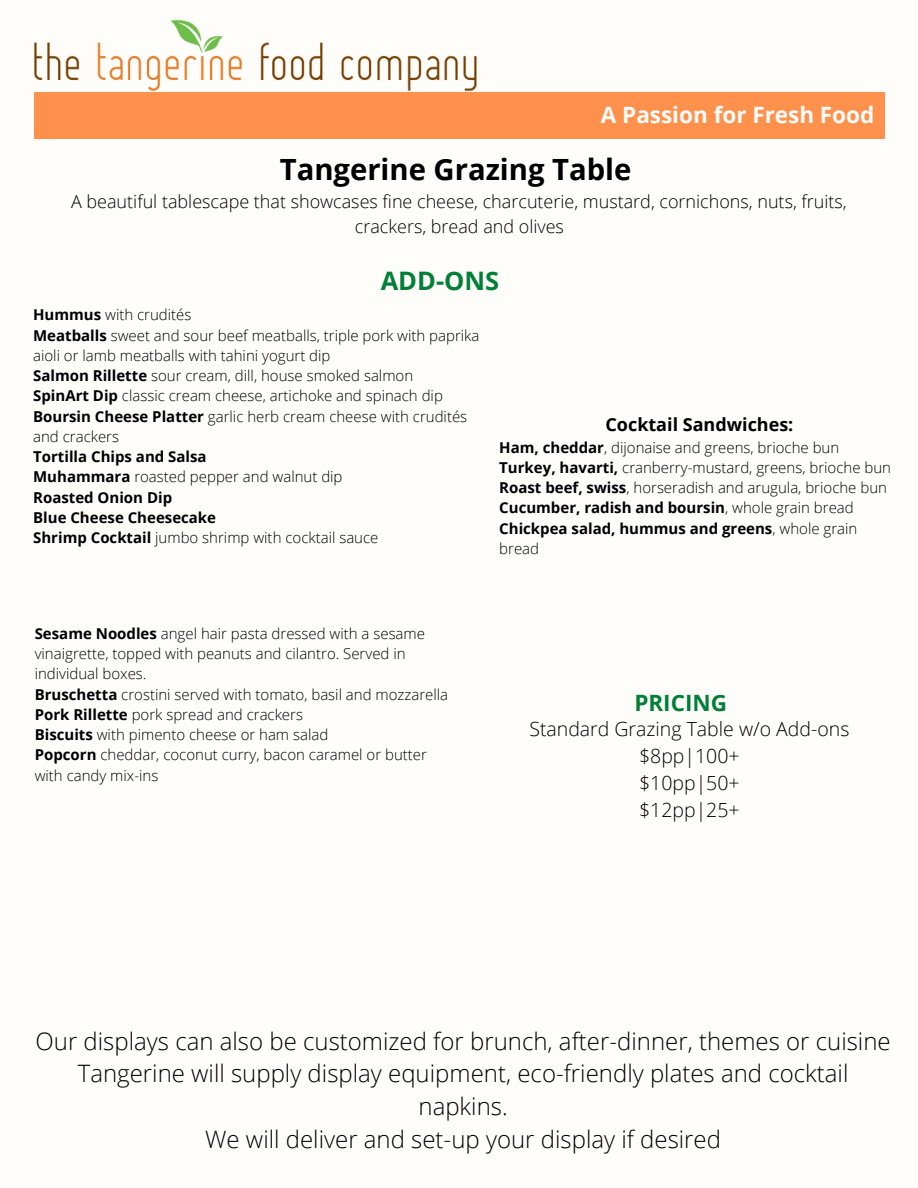
<style>
.page{position:relative;width:918px;height:1188px;background:#fffdfa}
.page>*{position:absolute;margin:0;border:0;box-sizing:border-box;transform-origin:0 0}
.t1{font:700 29.25px "Open Sans";color:#000}
.t2{font:700 25.5px "Open Sans";color:#008037}
.t3{font:300 24px/32.7px "Open Sans";color:#000;text-align:center}
.t4{font:700 22.5px "Open Sans";color:#fffdfa}
.t5{font:700 22.5px "Open Sans";color:#008037}
.t6{font:300 19.5px/27px "Open Sans";color:#000;text-align:center}
.t7{font:300 18px/24.8px "Open Sans";color:#000;text-align:center}
.t8{font:700 18px "Open Sans";color:#000}
.t9{font:300 15px/20.2px "Open Sans";color:#000}
.t10{font:700 15px/20.2px "Open Sans";color:#000}
.s1{font-weight:700}
.s2{font-weight:300}
</style>
<div class="page">
<div style="left:34px;top:92px;width:851px;height:46px;background:#ff914d"></div>
<img style="left:34px;top:19px;width:443px;height:73px">
<p class="t4" style="left:601px;top:99px;width:275px">A Passion for Fresh Food</p>
<h4 class="t1" style="left:280px;top:149px;width:353px">Tangerine Grazing Table</h4>
<h4 class="t7" style="left:71px;top:189px;width:777px">A beautiful tablescape that showcases fine cheese, charcuterie, mustard, cornichons, nuts, fruits, crackers, bread and olives</h4>
<h5 class="t2" style="left:381px;top:263px;width:120px">ADD-ONS</h5>
<p class="t9" style="left:33px;top:304px;width:160px"><span class="s1">Hummus</span> with crudités</p>
<p class="t9" style="left:33px;top:325px;width:448px"><span class="s1">Meatballs</span> sweet and sour beef meatballs, triple pork with paprika aioli or lamb meatballs with tahini yogurt dip</p>
<p class="t9" style="left:33px;top:365px;width:382px"><span class="s1">Salmon Rillette</span> sour cream, dill, house smoked salmon</p>
<p class="t9" style="left:33px;top:385px;width:411px"><span class="s1">SpinArt Dip</span> classic cream cheese, artichoke and spinach dip</p>
<p class="t9" style="left:33px;top:406px;width:436px"><span class="s1">Boursin Cheese Platter</span> garlic herb cream cheese with crudités and crackers</p>
<p class="t10" style="left:33px;top:446px;width:175px">Tortilla Chips and Salsa</p>
<p class="t9" style="left:33px;top:466px;width:311px"><span class="s1">Muhammara</span> roasted pepper and walnut dip</p>
<p class="t10" style="left:33px;top:487px;width:140px">Roasted Onion Dip</p>
<p class="t10" style="left:33px;top:507px;width:184px">Blue Cheese Cheesecake</p>
<h1 class="t9" style="left:33px;top:527px;width:347px"><span class="s1">Shrimp Cocktail</span> jumbo shrimp with cocktail sauce</h1>
<p class="t8" style="left:605px;top:412px;width:189px">Cocktail Sandwiches:</p>
<p class="t9" style="left:499px;top:437px;width:341px"><span class="s1">Ham, cheddar</span>, dijonaise and greens, brioche bun</p>
<p class="t9" style="left:499px;top:457px;width:393px"><span class="s1">Turkey, havarti,</span> cranberry-mustard, greens, brioche bun</p>
<p class="t9" style="left:499px;top:477px;width:389px"><span class="s1">Roast beef, swiss</span>, horseradish and arugula, brioche bun</p>
<p class="t10" style="left:499px;top:497px;width:356px">Cucumber, radish and boursin<span class="s2">, whole grain bread</span></p>
<p class="t10" style="left:499px;top:518px;width:360px">Chickpea salad, hummus and greens<span class="s2">, whole grain bread</span></p>
<p class="t9" style="left:35px;top:623px;width:392px"><span class="s1">Sesame Noodles</span> angel hair pasta dressed with a sesame vinaigrette, topped with peanuts and cilantro. Served in individual boxes.</p>
<p class="t9" style="left:35px;top:684px;width:415px"><span class="s1">Bruschetta</span> crostini served with tomato, basil and mozzarella</p>
<p class="t9" style="left:35px;top:704px;width:270px"><span class="s1">Pork Rillette</span> pork spread and crackers</p>
<p class="t9" style="left:35px;top:724px;width:295px"><span class="s1">Biscuits</span> with pimento cheese or ham salad</p>
<p class="t9" style="left:35px;top:744px;width:394px"><span class="s1">Popcorn</span> cheddar, coconut curry, bacon caramel or butter with candy mix-ins</p>
<h3 class="t5" style="left:634px;top:687px;width:94px">PRICING</h3>
<h2 class="t6" style="left:529px;top:715px;width:322px">Standard Grazing Table w/o Add-ons $8pp|100+<br>$10pp|50+<br>$12pp|25+</h2>
<p class="t3" style="left:36px;top:1024px;width:857px">Our displays can also be customized for brunch, after-dinner, themes or cuisine Tangerine will supply display equipment, eco-friendly plates and cocktail napkins.<br>We will deliver and set-up your display if desired</p>
</div>
